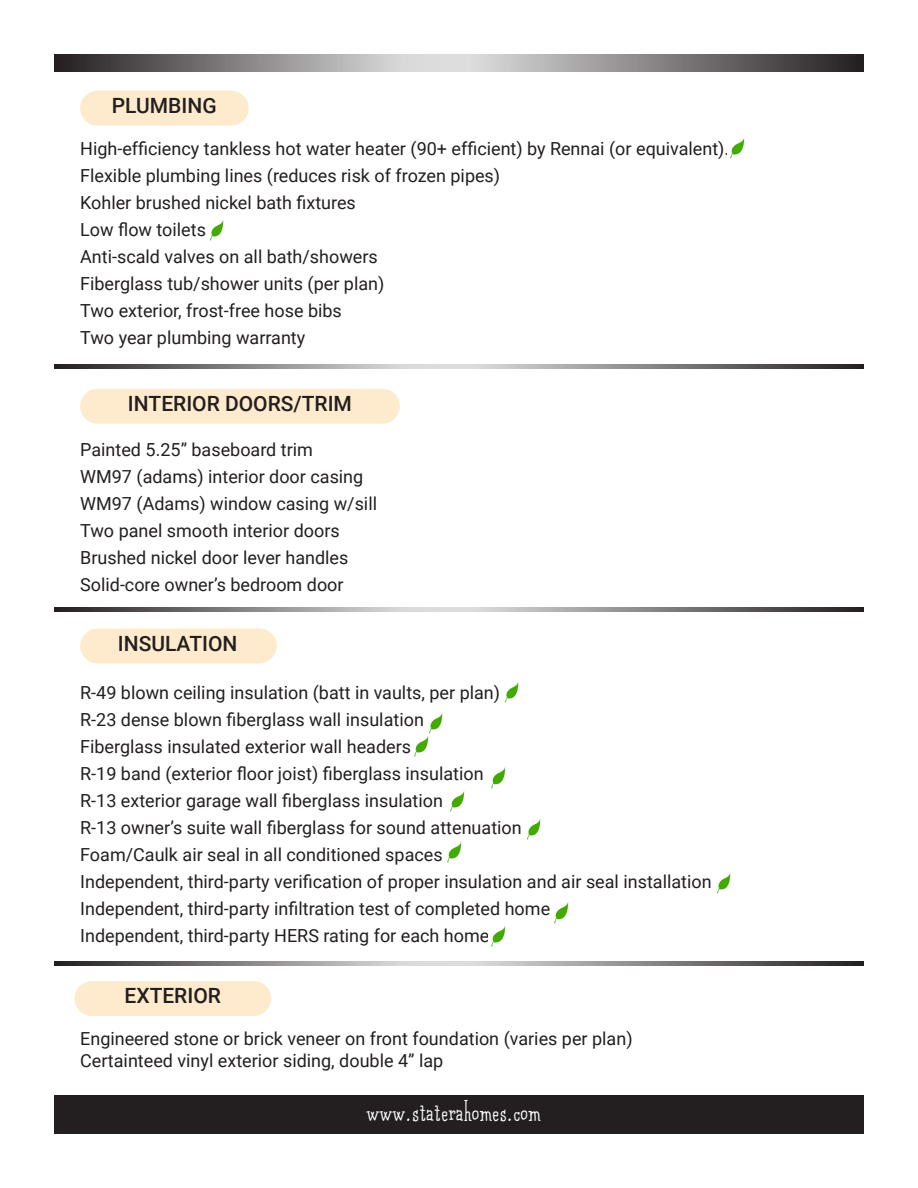
<style>
.page{position:relative;width:918px;height:1188px;background:#fff}
.page>*{position:absolute;margin:0;border:0;box-sizing:border-box;transform-origin:0 0}
.t1{font:27px "Qarrotface";letter-spacing:-.03em;color:#fff}
.t2{font:500 21px "Roboto";color:#231f20}
.t3{font:18px "Roboto";color:#231f20}
</style>
<div class="page">
<div style="left:80px;top:91px;width:169px;height:35px;background:#feeacc;border-radius:17px"></div>
<div style="left:80px;top:389px;width:320px;height:35px;background:#feeacc;border-radius:17px"></div>
<div style="left:54px;top:1096px;width:810px;height:38px;background:#231f20"></div>
<svg style="left:54px;top:54px;width:347px;height:17px"></svg>
<svg style="left:401px;top:54px;width:463px;height:17px"></svg>
<svg style="left:54px;top:364px;width:347px;height:5px"></svg>
<svg style="left:401px;top:364px;width:463px;height:5px"></svg>
<svg style="left:54px;top:608px;width:347px;height:4px"></svg>
<svg style="left:401px;top:608px;width:463px;height:4px"></svg>
<div style="left:80px;top:629px;width:197px;height:34px;background:#feeacc;border-radius:17px"></div>
<svg style="left:54px;top:961px;width:347px;height:5px"></svg>
<svg style="left:401px;top:961px;width:463px;height:5px"></svg>
<div style="left:75px;top:981px;width:196px;height:35px;background:#feeacc;border-radius:17px"></div>
<img style="left:527px;top:819px;width:14px;height:21px">
<img style="left:491px;top:767px;width:15px;height:22px">
<img style="left:414px;top:736px;width:15px;height:21px">
<img style="left:429px;top:713px;width:14px;height:21px">
<img style="left:505px;top:682px;width:14px;height:21px">
<img style="left:447px;top:842px;width:15px;height:21px">
<img style="left:491px;top:926px;width:15px;height:21px">
<img style="left:554px;top:902px;width:15px;height:22px">
<img style="left:717px;top:873px;width:14px;height:21px">
<img style="left:450px;top:791px;width:15px;height:21px">
<img style="left:730px;top:138px;width:15px;height:21px">
<img style="left:210px;top:220px;width:14px;height:21px">
<p class="t2" style="left:112px;top:91px;width:106px">PLUMBING</p>
<p class="t3" style="left:80px;top:136px;width:651px">High-efficiency tankless hot water heater (90+ efficient) by Rennai (or equivalent).</p>
<p class="t3" style="left:80px;top:163px;width:422px">Flexible plumbing lines (reduces risk of frozen pipes)</p>
<p class="t3" style="left:80px;top:190px;width:277px">Kohler brushed nickel bath fixtures</p>
<p class="t3" style="left:80px;top:217px;width:127px">Low flow toilets</p>
<p class="t3" style="left:80px;top:244px;width:299px">Anti-scald valves on all bath/showers</p>
<p class="t3" style="left:80px;top:271px;width:306px">Fiberglass tub/shower units (per plan)</p>
<p class="t3" style="left:80px;top:298px;width:263px">Two exterior, frost-free hose bibs</p>
<p class="t3" style="left:80px;top:325px;width:227px">Two year plumbing warranty</p>
<p class="t2" style="left:128px;top:389px;width:226px">INTERIOR DOORS/TRIM</p>
<p class="t3" style="left:80px;top:437px;width:234px">Painted 5.25” baseboard trim</p>
<p class="t3" style="left:80px;top:464px;width:285px">WM97 (adams) interior door casing</p>
<p class="t3" style="left:80px;top:491px;width:298px">WM97 (Adams) window casing w/sill</p>
<p class="t3" style="left:80px;top:518px;width:261px">Two panel smooth interior doors</p>
<p class="t3" style="left:80px;top:545px;width:270px">Brushed nickel door lever handles</p>
<p class="t3" style="left:80px;top:572px;width:265px">Solid-core owner’s bedroom door</p>
<p class="t2" style="left:118px;top:628px;width:121px">INSULATION</p>
<p class="t3" style="left:80px;top:680px;width:421px">R-49 blown ceiling insulation (batt in vaults, per plan)</p>
<p class="t3" style="left:80px;top:707px;width:345px">R-23 dense blown fiberglass wall insulation</p>
<p class="t3" style="left:80px;top:734px;width:332px">Fiberglass insulated exterior wall headers</p>
<p class="t3" style="left:80px;top:761px;width:405px">R-19 band (exterior floor joist) fiberglass insulation</p>
<p class="t3" style="left:80px;top:788px;width:364px">R-13 exterior garage wall fiberglass insulation</p>
<p class="t3" style="left:80px;top:815px;width:443px">R-13 owner’s suite wall fiberglass for sound attenuation</p>
<p class="t3" style="left:80px;top:842px;width:364px">Foam/Caulk air seal in all conditioned spaces</p>
<p class="t3" style="left:80px;top:869px;width:633px">Independent, third-party verification of proper insulation and air seal installation</p>
<p class="t3" style="left:80px;top:896px;width:472px">Independent, third-party infiltration test of completed home</p>
<p class="t3" style="left:80px;top:923px;width:411px">Independent, third-party HERS rating for each home</p>
<p class="t2" style="left:125px;top:981px;width:98px">EXTERIOR</p>
<p class="t3" style="left:80px;top:1026px;width:554px">Engineered stone or brick veneer on front foundation (varies per plan)</p>
<p class="t3" style="left:80px;top:1048px;width:365px">Certainteed vinyl exterior siding, double 4” lap</p>
<p class="t1" style="left:366px;top:1099px;width:177px">www.staterahomes.com</p>
</div>
